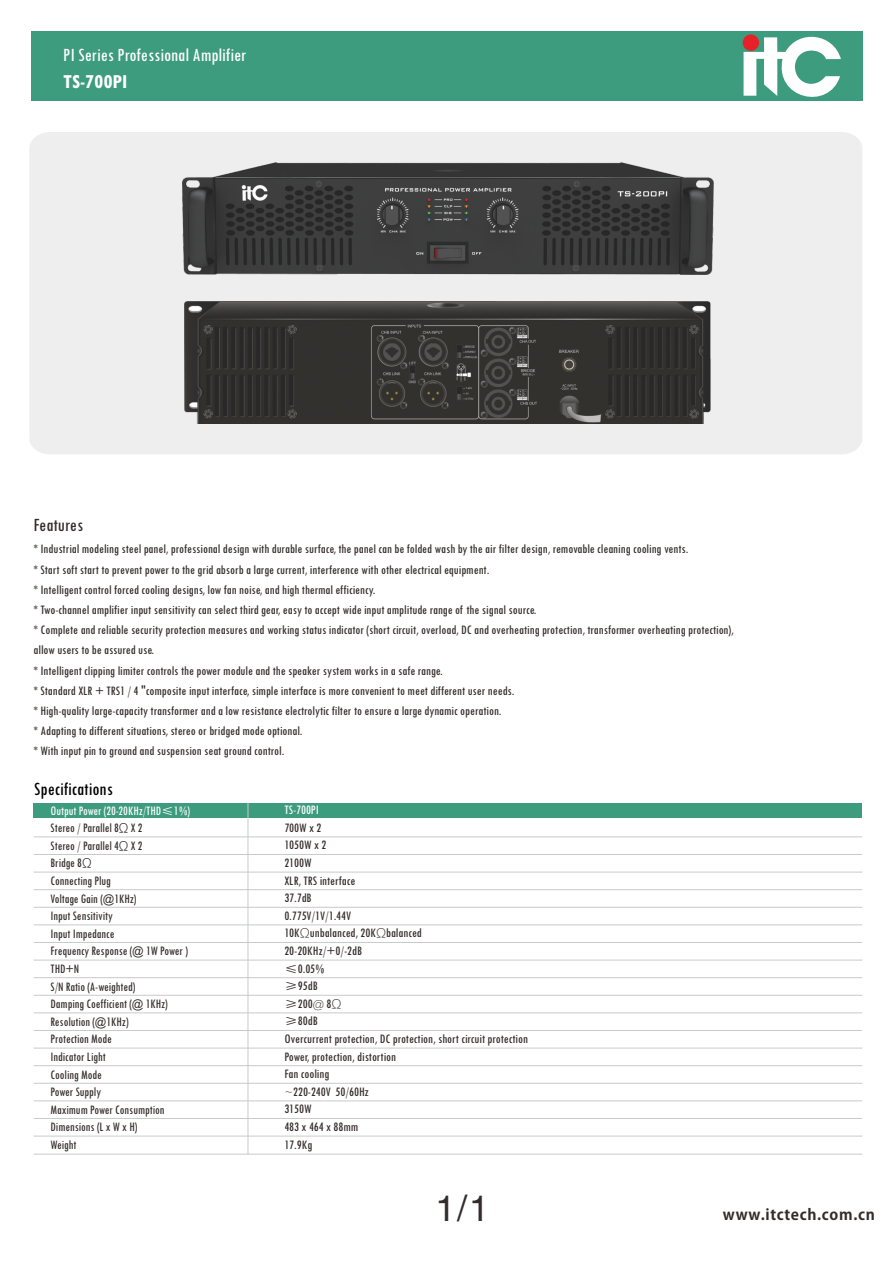
<style>
.page{position:relative;width:893px;height:1263px;background:#fff}
.page>*{position:absolute;margin:0;border:0;box-sizing:border-box;transform-origin:0 0}
.t1{font:36px "FZHTJW GB1 0";color:#332c2b}
.t2{font:700 condensed 21px "Tw Cen";color:#fefefe}
.t3{font:500 condensed 19.5px "Tw Cen";color:#fefefe}
.t4{font:500 condensed 19.5px "Tw Cen";color:#000}
.t5{font:500 condensed 19.5px "Tw Cen";color:#332c2b}
.t6{font:700 15px "Koz Go Pro";letter-spacing:.045em;color:#332c2b}
.t7{font:500 condensed 13.5px/17.5px "Tw Cen";color:#332c2b}
.t8{font:500 condensed 13.5px/17.5px "Tw Cen";color:#332c2b;scale:.95 1}
.t9{font:500 condensed 13.5px "Tw Cen";color:#fefefe}
.s1{color:#fefefe}
.s2{font-family:"Deng Xian";font-weight:300;font-stretch:normal;color:#fefefe}
.s3{font-family:"Deng Xian";font-weight:300;font-stretch:normal;color:#000}
.s4{font-size:12px}
.s5{font-family:"Deng Xian";font-weight:300;font-stretch:normal}
.s6{font-family:"Deng Xian";font-weight:300;font-stretch:normal;font-size:12px}
</style>
<div class="page">
<div style="left:31px;top:31px;width:831px;height:70px;background:#3e9c7e"></div>
<svg style="left:743px;top:34px;width:98px;height:63px"></svg>
<div style="left:29px;top:132px;width:833px;height:322px;background:#eeeeef"></div>
<img style="left:185px;top:302px;width:526px;height:122px">
<img style="left:182px;top:163px;width:532px;height:112px">
<div style="left:34px;top:803px;width:828px;height:15px;background:#3e9c7e"></div>
<hr style="left:248px;top:803px;width:1px;height:351px;background:#c9caca">
<hr style="left:34px;top:836px;width:828px;height:1px;background:#c9caca">
<hr style="left:34px;top:854px;width:828px;height:1px;background:#c9caca">
<hr style="left:34px;top:872px;width:828px;height:1px;background:#c9caca">
<hr style="left:34px;top:924px;width:828px;height:1px;background:#c9caca">
<hr style="left:34px;top:942px;width:828px;height:1px;background:#c9caca">
<hr style="left:34px;top:960px;width:828px;height:1px;background:#c9caca">
<hr style="left:34px;top:977px;width:828px;height:1px;background:#c9caca">
<hr style="left:34px;top:995px;width:828px;height:1px;background:#c9caca">
<hr style="left:34px;top:1012px;width:828px;height:1px;background:#c9caca">
<hr style="left:34px;top:1030px;width:828px;height:1px;background:#c9caca">
<hr style="left:34px;top:1048px;width:828px;height:1px;background:#c9caca">
<hr style="left:34px;top:1065px;width:828px;height:1px;background:#c9caca">
<hr style="left:34px;top:1100px;width:828px;height:1px;background:#c9caca">
<hr style="left:34px;top:1136px;width:828px;height:1px;background:#c9caca">
<hr style="left:34px;top:889px;width:828px;height:1px;background:#c9caca">
<hr style="left:34px;top:907px;width:828px;height:1px;background:#c9caca">
<hr style="left:34px;top:1118px;width:828px;height:1px;background:#c9caca">
<hr style="left:34px;top:1083px;width:828px;height:1px;background:#c9caca">
<hr style="left:34px;top:1154px;width:828px;height:1px;background:#c9caca">
<h3 class="t3" style="left:63px;top:49px;width:185px">PI Series Professional Amplifier</h3>
<h2 class="t2" style="left:63px;top:74px;width:66px">TS-700PI</h2>
<h3 class="t5" style="left:34px;top:518px;width:51px">Features</h3>
<p class="t7" style="left:34px;top:540px;width:701px;line-height:20.2px">* Industrial modeling steel panel, professional design with durable surface, the panel can be folded wash by the air filter design, removable cleaning cooling vents.<br>* Start soft start to prevent power to the grid absorb a large current, interference with other electrical equipment.<br>* Intelligent control forced cooling designs, low fan noise, and high thermal efficiency.<br>* Two-channel amplifier input sensitivity can select third gear, easy to accept wide input amplitude range of the signal source.<br>* Complete and reliable security protection measures and working status indicator (short circuit, overload, DC and overheating protection, transformer overheating protection), allow users to be assured use.<br>* Intelligent clipping limiter controls the power module and the speaker system works in a safe range.<br>* Standard XLR + TRS1 / 4 "composite input interface, simple interface is more convenient to meet different user needs.<br>* High-quality large-capacity transformer and a low resistance electrolytic filter to ensure a large dynamic operation.<br>* Adapting to different situations, stereo or bridged mode optional.<br>* With input pin to ground and suspension seat ground control.</p>
<h3 class="t4" style="left:34px;top:782px;width:80px">Specifications</h3>
<p class="t8" style="left:51px;top:803px;width:148px"><span class="s1">Output Power (20-20KHz/THD</span><span class="s2">≤</span><span class="s1">1%)<br></span>Stereo / Parallel 8<span class="s3">Ω</span> X 2<br>Stereo / Parallel 4<span class="s3">Ω</span> X 2<br>Bridge 8<span class="s3">Ω<br></span>Connecting Plug<br>Voltage Gain (<span class="s4">@</span>1KHz)<br>Input Sensitivity<br>Input Impedance<br>Frequency Response (<span class="s4">@</span> 1W Power )<br>THD+N<br>S/N Ratio (A-weighted)<br>Damping Coefficient (<span class="s4">@</span> 1KHz)<br>Resolution (<span class="s4">@</span>1KHz)<br>Protection Mode<br>Indicator Light<br>Cooling Mode<br>Power Supply<br>Maximum Power Consumption<br>Dimensions (L x W x H)<br>Weight</p>
<p class="t9" style="left:284px;top:805px;width:36px">TS-700PI</p>
<p class="t7" style="left:284px;top:820px;width:245px">700W x 2<br>1050W x 2<br>2100W<br>XLR, TRS interface<br>37.7dB<br>0.775V/1V/1.44V<br>10K<span class="s5">Ω</span>unbalanced, 20K<span class="s5">Ω</span>balanced<br>20-20KHz/+0/-2dB<br><span class="s5">≤</span>0.05%<br><span class="s5">≥</span>95dB<br><span class="s5">≥</span>200<span class="s6">@</span> 8<span class="s5">Ω<br>≥</span>80dB<br>Overcurrent protection, DC protection, short circuit protection<br>Power, protection, distortion<br>Fan cooling<br><span class="s5">~</span>220-240V 50/60Hz<br>3150W<br>483 x 464 x 88mm<br>17.9Kg</p>
<h1 class="t1" style="left:435px;top:1189px;width:55px">1/1</h1>
<p class="t6" style="left:723px;top:1206px;width:153px">www.itctech.com.cn</p>
</div>
